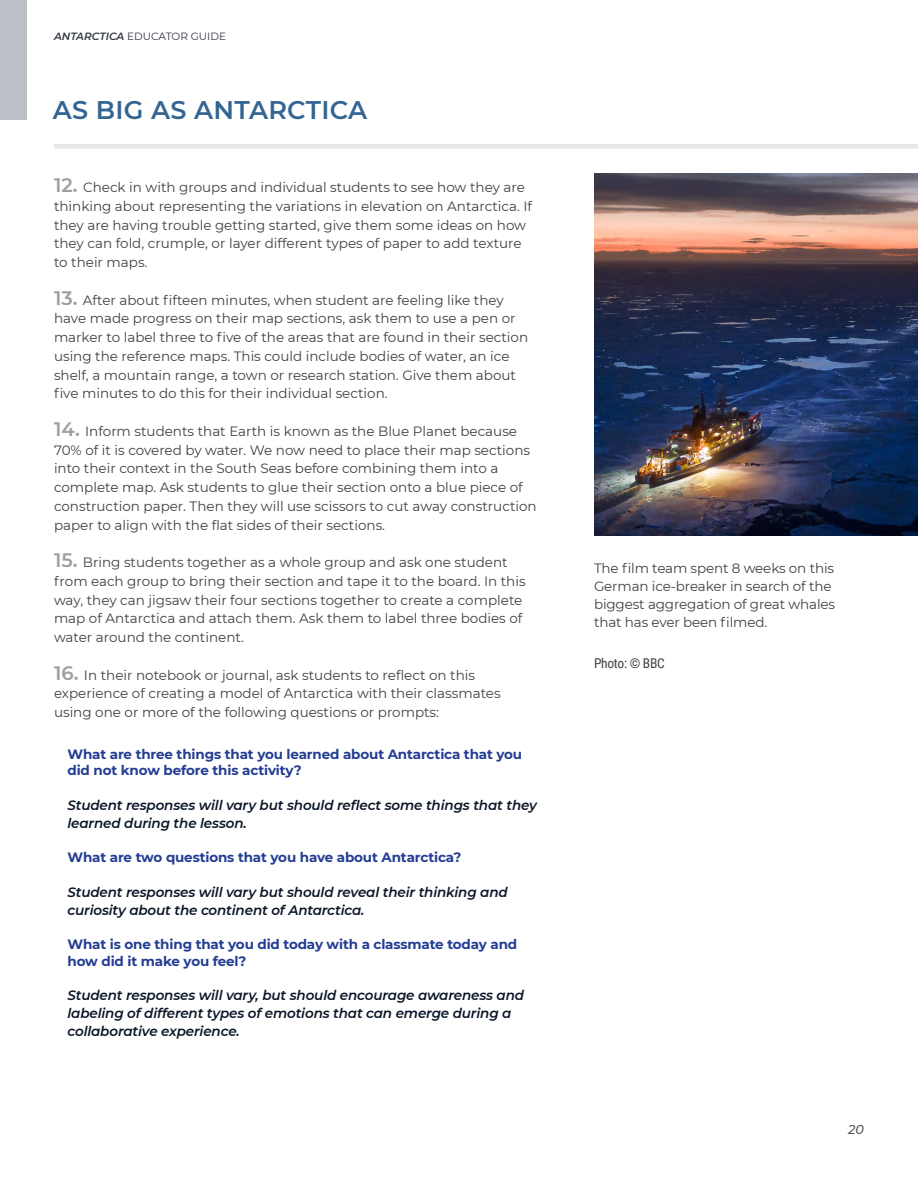
<style>
.page{position:relative;width:918px;height:1188px;background:#fff}
.page>*{position:absolute;margin:0;border:0;box-sizing:border-box;transform-origin:0 0}
.t1{font:600 25.5px "Montserrat";letter-spacing:.01em;color:#346592}
.Paragraph_Style_2{font:13.5px/18.8px "Montserrat";color:#414042}
.Questions{font:italic 600 13.5px/18px "Montserrat";letter-spacing:-.01em;color:#0a1627}
.Questions-2{font:700 13.5px/16.5px "Montserrat";letter-spacing:-.01em;color:#243d94}
.t2{font:13.5px "Roboto Condensed";letter-spacing:-.02em;color:#414042}
.t3{font:italic 500 12.75px "Montserrat";color:#58595b}
.t4{font:10.5px "Montserrat";color:#303542}
.s1{font-weight:600;font-style:italic}
.s2{font-weight:600;font-size:19.5px;color:#9e9fa1}
</style>
<div class="page">
<div style="left:54px;top:144px;width:864px;height:5px;background:#e6e7e8"></div>
<div style="left:0;top:0;width:27px;height:119px;background:#bcc0c6"></div>
<img style="left:594px;top:173px;width:324px;height:362px">
<p class="t4" style="left:54px;top:29px;width:174px"><span class="s1">ANTARCTICA</span> EDUCATOR GUIDE</p>
<p class="t1" style="left:53px;top:92px;width:316px">AS BIG AS ANTARCTICA</p>
<p class="Paragraph_Style_2" style="left:54px;top:178px;width:480px"><span class="s2">12.</span> Check in with groups and individual students to see how they are thinking about representing the variations in elevation on Antarctica. If they are having trouble getting started, give them some ideas on how they can fold, crumple, or layer different types of paper to add texture to their maps.</p>
<p class="Paragraph_Style_2" style="left:54px;top:290px;width:476px"><span class="s2">13.</span> After about fifteen minutes, when student are feeling like they have made progress on their map sections, ask them to use a pen or marker to label three to five of the areas that are found in their section using the reference maps. This could include bodies of water, an ice shelf, a mountain range, a town or research station. Give them about five minutes to do this for their individual section.</p>
<p class="Paragraph_Style_2" style="left:54px;top:421px;width:484px"><span class="s2">14.</span> Inform students that Earth is known as the Blue Planet because 70% of it is covered by water. We now need to place their map sections into their context in the South Seas before combining them into a complete map. Ask students to glue their section onto a blue piece of construction paper. Then they will use scissors to cut away construction paper to align with the flat sides of their sections.</p>
<p class="Paragraph_Style_2" style="left:54px;top:553px;width:473px"><span class="s2">15.</span> Bring students together as a whole group and ask one student from each group to bring their section and tape it to the board. In this way, they can jigsaw their four sections together to create a complete map of Antarctica and attach them. Ask them to label three bodies of water around the continent.</p>
<p class="Paragraph_Style_2" style="left:54px;top:665px;width:448px"><span class="s2">16.</span> In their notebook or journal, ask students to reflect on this experience of creating a model of Antarctica with their classmates using one or more of the following questions or prompts:</p>
<p class="Questions-2" style="left:68px;top:745px;width:456px">What are three things that you learned about Antarctica that you did not know before this activity?</p>
<p class="Questions" style="left:68px;top:795px;width:471px">Student responses will vary but should reflect some things that they learned during the lesson.</p>
<p class="Questions-2" style="left:68px;top:849px;width:395px">What are two questions that you have about Antarctica?</p>
<p class="Questions" style="left:68px;top:882px;width:442px">Student responses will vary but should reveal their thinking and curiosity about the continent of Antarctica.</p>
<p class="Questions-2" style="left:68px;top:936px;width:451px">What is one thing that you did today with a classmate today and how did it make you feel?</p>
<p class="Questions" style="left:68px;top:986px;width:458px">Student responses will vary, but should encourage awareness and labeling of different types of emotions that can emerge during a collaborative experience.</p>
<p class="Paragraph_Style_2" style="left:594px;top:559px;width:243px;line-height:18px">The film team spent 8 weeks on this<br>German ice-breaker in search of the biggest aggregation of great whales that has ever been filmed.</p>
<p class="t2" style="left:594px;top:654px;width:72px">Photo: © BBC</p>
<p class="t3" style="left:848px;top:1121px;width:17px">20</p>
</div>
